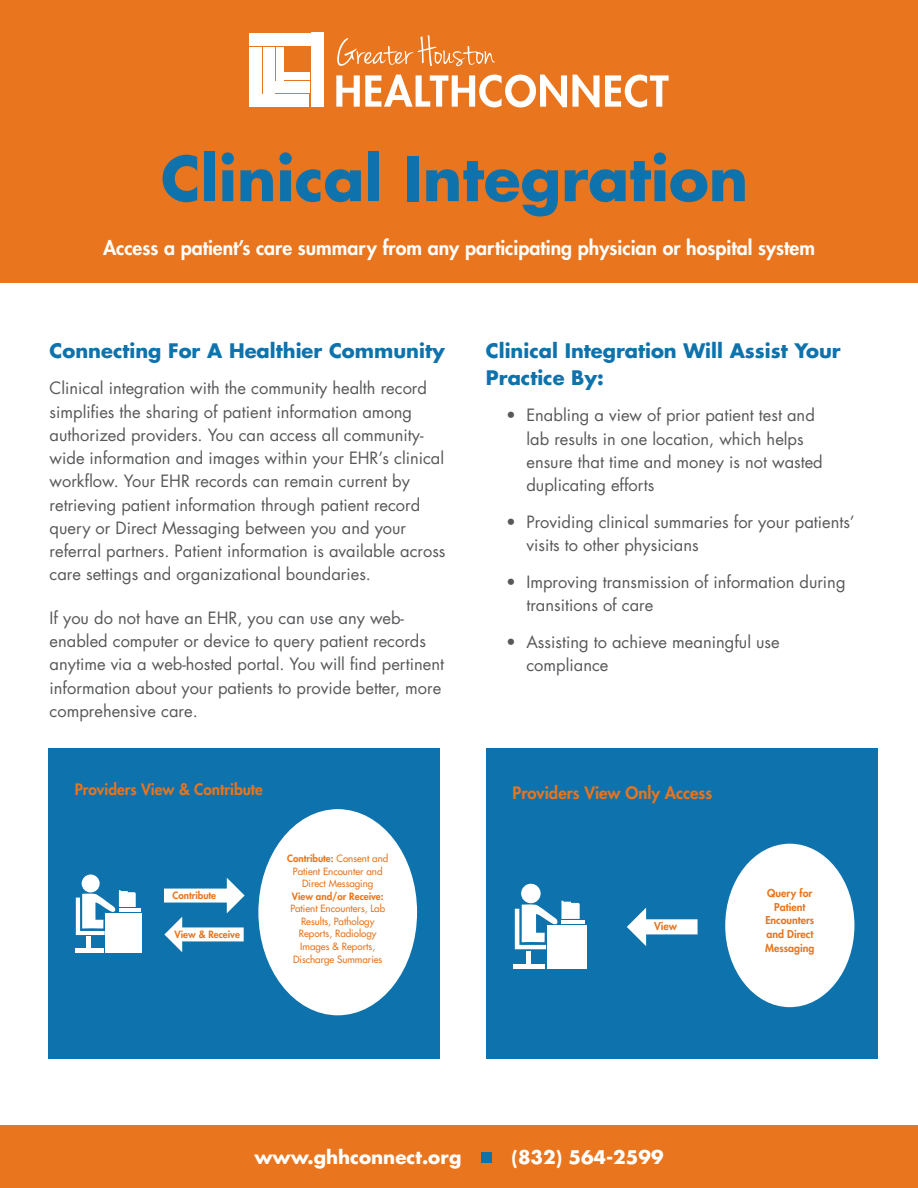
<style>
.page{position:relative;width:918px;height:1188px;background:#fff}
.page>*{position:absolute;margin:0;border:0;box-sizing:border-box;transform-origin:0 0}
.t1{font:700 60px "Futura LT";color:#0e72ac}
.t2{font:700 19.5px/27px "Futura LT";color:#0e72ac}
.t3{font:800 19.5px "Futura LT";color:#fff}
.t4{font:700 18.3px "Futura LT";color:#fff}
.t5{font:800 16.65px "Futura LT";color:#e7751e}
.t6{font:16.5px/23.2px "Futura LT";color:#57585a}
.t7{font:800 15.45px "Futura LT";color:#e7751e}
.t8{font:800 10.65px/13.6px "Futura LT";color:#e7751e;text-align:center}
.t9{font:9.75px/12.6px "Futura LT";color:#e7751e;text-align:center}
.t10{font:800 9.75px "Futura LT";color:#e7751e}
.s1{font-weight:800}
</style>
<div class="page">
<div style="left:486px;top:748px;width:392px;height:311px;background:#0e72ac"></div>
<div style="left:49px;top:748px;width:391px;height:311px;background:#0e72ac"></div>
<div style="left:0;top:0;width:918px;height:283px;background:#e9751e"></div>
<div style="left:0;top:1125px;width:918px;height:63px;background:#e9751e"></div>
<div style="left:249px;top:47px;width:12px;height:60px;background:#fff"></div>
<div style="left:249px;top:95px;width:60px;height:12px;background:#fff"></div>
<div style="left:263px;top:47px;width:11px;height:46px;background:#fff"></div>
<div style="left:263px;top:82px;width:46px;height:11px;background:#fff"></div>
<div style="left:276px;top:47px;width:8px;height:33px;background:#fff"></div>
<div style="left:276px;top:72px;width:33px;height:8px;background:#fff"></div>
<div style="left:311px;top:33px;width:12px;height:74px;background:#fff"></div>
<div style="left:249px;top:33px;width:74px;height:12px;background:#fff"></div>
<svg style="left:336px;top:75px;width:231px;height:32px"></svg>
<svg style="left:573px;top:75px;width:96px;height:32px"></svg>
<svg style="left:337px;top:35px;width:158px;height:31px"></svg>
<div style="left:725px;top:844px;width:129px;height:163px;background:#fff;border-radius:50%"></div>
<div style="left:521px;top:884px;width:20px;height:19px;background:#fff;border-radius:50%"></div>
<div style="left:547px;top:925px;width:40px;height:44px;background:#fff"></div>
<hr style="left:561px;top:920px;width:24px;height:4px;background:#fff">
<hr style="left:527px;top:951px;width:4px;height:18px;background:#fff">
<div style="left:514px;top:964px;width:31px;height:5px;background:#fff"></div>
<svg style="left:515px;top:901px;width:65px;height:48px"></svg>
<div style="left:644px;top:919px;width:54px;height:15px;background:#fff"></div>
<svg style="left:627px;top:908px;width:19px;height:38px"></svg>
<div style="left:258px;top:809px;width:159px;height:206px;background:#fff;border-radius:50%"></div>
<div style="left:82px;top:875px;width:18px;height:17px;background:#fff;border-radius:50%"></div>
<div style="left:106px;top:913px;width:36px;height:40px;background:#fff"></div>
<hr style="left:119px;top:908px;width:21px;height:4px;background:#fff">
<hr style="left:87px;top:936px;width:4px;height:17px;background:#fff">
<hr style="left:75px;top:949px;width:29px;height:4px;background:#fff">
<svg style="left:76px;top:890px;width:60px;height:45px"></svg>
<div style="left:180px;top:927px;width:64px;height:14px;background:#fff"></div>
<svg style="left:164px;top:917px;width:18px;height:35px"></svg>
<div style="left:164px;top:889px;width:65px;height:14px;background:#fff"></div>
<svg style="left:227px;top:878px;width:18px;height:35px"></svg>
<div style="left:481px;top:1152px;width:11px;height:11px;background:#0e72ac"></div>
<h1 class="t1" style="left:161px;top:139px;width:589px">Clinical Integration</h1>
<p class="t3" style="left:103px;top:234px;width:713px">Access a patient’s care summary from any participating physician or hospital system</p>
<p class="t2" style="left:50px;top:337px;width:397px">Connecting For A Healthier Community</p>
<p class="t6" style="left:50px;top:377px;width:397px">Clinical integration with the community health record simplifies the sharing of patient information among authorized providers. You can access all community&shy;wide information and images within your EHR’s clinical workflow. Your EHR records can remain current by retrieving patient information through patient record query or Direct Messaging between you and your referral partners. Patient information is available across care settings and organizational boundaries.</p>
<p class="t6" style="left:50px;top:606px;width:396px">If you do not have an EHR, you can use any web&shy;enabled computer or device to query patient records anytime via a web-hosted portal. You will find pertinent information about your patients to provide better, more comprehensive care.</p>
<p class="t7" style="left:75px;top:779px;width:190px">Providers View &amp; Contribute</p>
<p class="t10" style="left:173px;top:889px;width:45px">Contribute</p>
<p class="t10" style="left:175px;top:928px;width:67px">View &amp; Receive</p>
<p class="t9" style="left:287px;top:852px;width:102px"><span class="s1">Contribute:</span> Consent and<br>Patient Encounter and<br>Direct Messaging</p>
<p class="t10" style="left:292px;top:890px;width:93px">View and/or Receive:</p>
<p class="t9" style="left:290px;top:902px;width:96px">Patient Encounters, Lab<br>Results, Pathology<br>Reports, Radiology<br>Images &amp; Reports,<br>Discharge Summaries</p>
<p class="t2" style="left:486px;top:337px;width:356px">Clinical Integration Will Assist Your<br>Practice By:</p>
<p class="t6" style="left:526px;top:404px;width:298px;text-indent:-20px">• Enabling a view of prior patient test and lab results in one location, which helps ensure that time and money is not wasted duplicating efforts</p>
<p class="t6" style="left:526px;top:510px;width:330px;text-indent:-20px">• Providing clinical summaries for your patients’ visits to other physicians</p>
<p class="t6" style="left:526px;top:570px;width:321px;text-indent:-20px">• Improving transmission of information during transitions of care</p>
<p class="t6" style="left:526px;top:630px;width:255px;text-indent:-20px">• Assisting to achieve meaningful use compliance</p>
<p class="t5" style="left:513px;top:782px;width:201px">Providers View Only Access</p>
<p class="t8" style="left:654px;top:919px;width:25px">View</p>
<p class="t8" style="left:765px;top:886px;width:51px">Query for<br>Patient<br>Encounters and Direct<br>Messaging</p>
<p class="t4" style="left:254px;top:1145px;width:208px">www.ghhconnect.org</p>
<p class="t4" style="left:512px;top:1145px;width:153px">(832) 564-2599</p>
</div>
